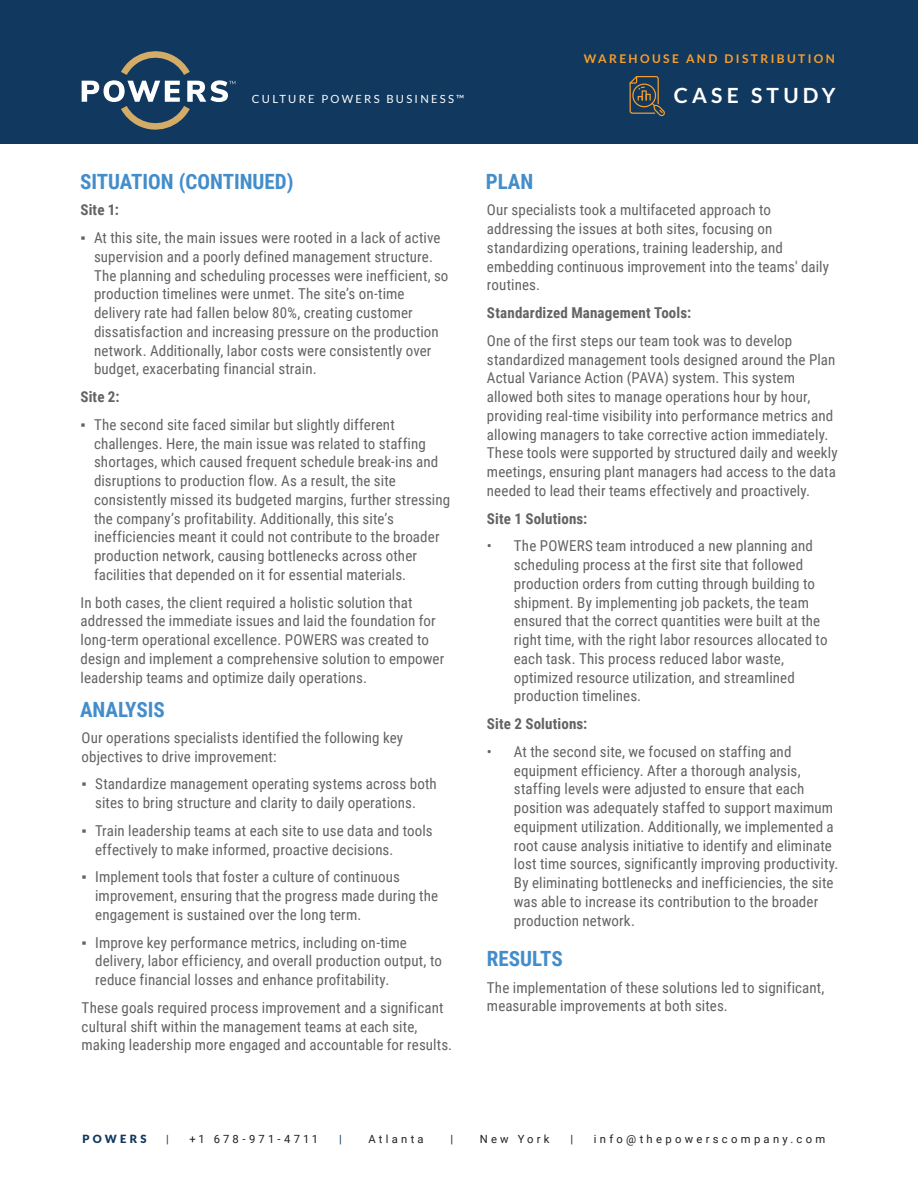
<style>
.page{position:relative;width:918px;height:1188px;background:#fff}
.page>*{position:absolute;margin:0;border:0;box-sizing:border-box;transform-origin:0 0}
.t1{font:700 21px "Roboto Condensed";color:#438dcb}
.t2{font:700 21px "Lato";letter-spacing:.2em;color:#fff}
.t3{font:15px/18.8px "Roboto Condensed";letter-spacing:.005em;color:#636366}
.t4{font:700 15px "Roboto Condensed";letter-spacing:.01em;color:#636366}
.t5{font:700 12px "Lato";letter-spacing:.2em;color:#f89f2c}
.t6{font:11.25px "Roboto";letter-spacing:.29em;color:#231f20}
.t7{font:11.25px "Lato";letter-spacing:.2em;color:#fff}
.t8{font:900 11.25px "Lato";letter-spacing:.285em;color:#11385f}
.t9{font:11.25px "Roboto";color:#11385f}
.s1{font-family:"Times New Roman"}
</style>
<div class="page">
<div style="left:0;top:0;width:918px;height:144px;background:#11385f"></div>
<svg style="left:82px;top:51px;width:153px;height:79px"></svg>
<svg style="left:630px;top:76px;width:35px;height:40px"></svg>
<p class="t5" style="left:584px;top:52px;width:253px">WAREHOUSE AND DISTRIBUTION</p>
<p class="t7" style="left:252px;top:92px;width:214px">CULTURE POWERS BUSINESS™</p>
<h1 class="t2" style="left:674px;top:83px;width:163px">CASE STUDY</h1>
<h1 class="t1" style="left:80px;top:167px;width:215px">SITUATION (CONTINUED)</h1>
<p class="t4" style="left:81px;top:200px;width:40px">Site 1:</p>
<p class="t3" style="left:94px;top:228px;width:356px;text-indent:-14px"><span class="s1">▪</span> At this site, the main issues were rooted in a lack of active supervision and a poorly defined management structure.<br>The planning and scheduling processes were inefficient, so production timelines were unmet. The site’s on-time delivery rate had fallen below 80%, creating customer dissatisfaction and increasing pressure on the production network. Additionally, labor costs were consistently over budget, exacerbating financial strain.</p>
<p class="t4" style="left:81px;top:386px;width:41px">Site 2:</p>
<p class="t3" style="left:94px;top:415px;width:358px;text-indent:-14px"><span class="s1">▪</span> The second site faced similar but slightly different challenges. Here, the main issue was related to staffing shortages, which caused frequent schedule break-ins and disruptions to production flow. As a result, the site consistently missed its budgeted margins, further stressing the company’s profitability. Additionally, this site’s inefficiencies meant it could not contribute to the broader production network, causing bottlenecks across other facilities that depended on it for essential materials.</p>
<p class="t3" style="left:81px;top:592px;width:365px">In both cases, the client required a holistic solution that addressed the immediate issues and laid the foundation for long-term operational excellence. POWERS was created to design and implement a comprehensive solution to empower leadership teams and optimize daily operations.</p>
<h1 class="t1" style="left:80px;top:694px;width:86px">ANALYSIS</h1>
<p class="t3" style="left:82px;top:728px;width:323px">Our operations specialists identified the following key objectives to drive improvement:</p>
<p class="t3" style="left:82px;top:774px;width:357px;text-align:center"><span class="s1">▪</span> Standardize management operating systems across both sites to bring structure and clarity to daily operations.</p>
<p class="t3" style="left:95px;top:821px;width:339px;text-indent:-14px"><span class="s1">▪</span> Train leadership teams at each site to use data and tools effectively to make informed, proactive decisions.</p>
<p class="t3" style="left:95px;top:867px;width:345px;text-indent:-14px"><span class="s1">▪</span> Implement tools that foster a culture of continuous improvement, ensuring that the progress made during the engagement is sustained over the long term.</p>
<p class="t3" style="left:95px;top:932px;width:348px;text-indent:-14px"><span class="s1">▪</span> Improve key performance metrics, including on-time delivery, labor efficiency, and overall production output, to reduce financial losses and enhance profitability.</p>
<p class="t3" style="left:82px;top:998px;width:372px">These goals required process improvement and a significant cultural shift within the management teams at each site, making leadership more engaged and accountable for results.</p>
<h1 class="t1" style="left:486px;top:167px;width:49px">PLAN</h1>
<p class="t3" style="left:487px;top:200px;width:344px">Our specialists took a multifaceted approach to addressing the issues at both sites, focusing on standardizing operations, training leadership, and embedding continuous improvement into the teams' daily routines.</p>
<p class="t4" style="left:487px;top:302px;width:206px">Standardized Management Tools:</p>
<p class="t3" style="left:487px;top:331px;width:352px">One of the first steps our team took was to develop standardized management tools designed around the Plan Actual Variance Action (PAVA) system. This system allowed both sites to manage operations hour by hour, providing real-time visibility into performance metrics and allowing managers to take corrective action immediately.<br>These tools were supported by structured daily and weekly meetings, ensuring plant managers had access to the data needed to lead their teams effectively and proactively.</p>
<p class="t4" style="left:487px;top:508px;width:102px">Site 1 Solutions:</p>
<p class="t3" style="left:514px;top:536px;width:315px;text-indent:-27px">• The POWERS team introduced a new planning and scheduling process at the first site that followed production orders from cutting through building to shipment. By implementing job packets, the team ensured that the correct quantities were built at the right time, with the right labor resources allocated to each task. This process reduced labor waste, optimized resource utilization, and streamlined production timelines.</p>
<p class="t4" style="left:487px;top:713px;width:102px">Site 2 Solutions:</p>
<p class="t3" style="left:514px;top:742px;width:326px;text-indent:-27px">• At the second site, we focused on staffing and equipment efficiency. After a thorough analysis, staffing levels were adjusted to ensure that each position was adequately staffed to support maximum equipment utilization. Additionally, we implemented a root cause analysis initiative to identify and eliminate lost time sources, significantly improving productivity.<br>By eliminating bottlenecks and inefficiencies, the site was able to increase its contribution to the broader production network.</p>
<h1 class="t1" style="left:487px;top:944px;width:77px">RESULTS</h1>
<p class="t3" style="left:487px;top:978px;width:339px;line-height:18px">The implementation of these solutions led to significant, measurable improvements at both sites.</p>
<p class="t8" style="left:83px;top:1132px;width:65px">POWERS</p>
<p class="t9" style="left:166px;top:1131px;width:4px">|</p>
<p class="t6" style="left:190px;top:1131px;width:130px">+1 678-971-4711</p>
<p class="t9" style="left:339px;top:1131px;width:4px">|</p>
<p class="t6" style="left:368px;top:1131px;width:57px">Atlanta</p>
<p class="t6" style="left:450px;top:1131px;width:4px">|</p>
<p class="t6" style="left:480px;top:1131px;width:71px">New York</p>
<p class="t6" style="left:570px;top:1131px;width:4px">|</p>
<p class="t6" style="left:594px;top:1131px;width:233px">info@thepowerscompany.com</p>
</div>
